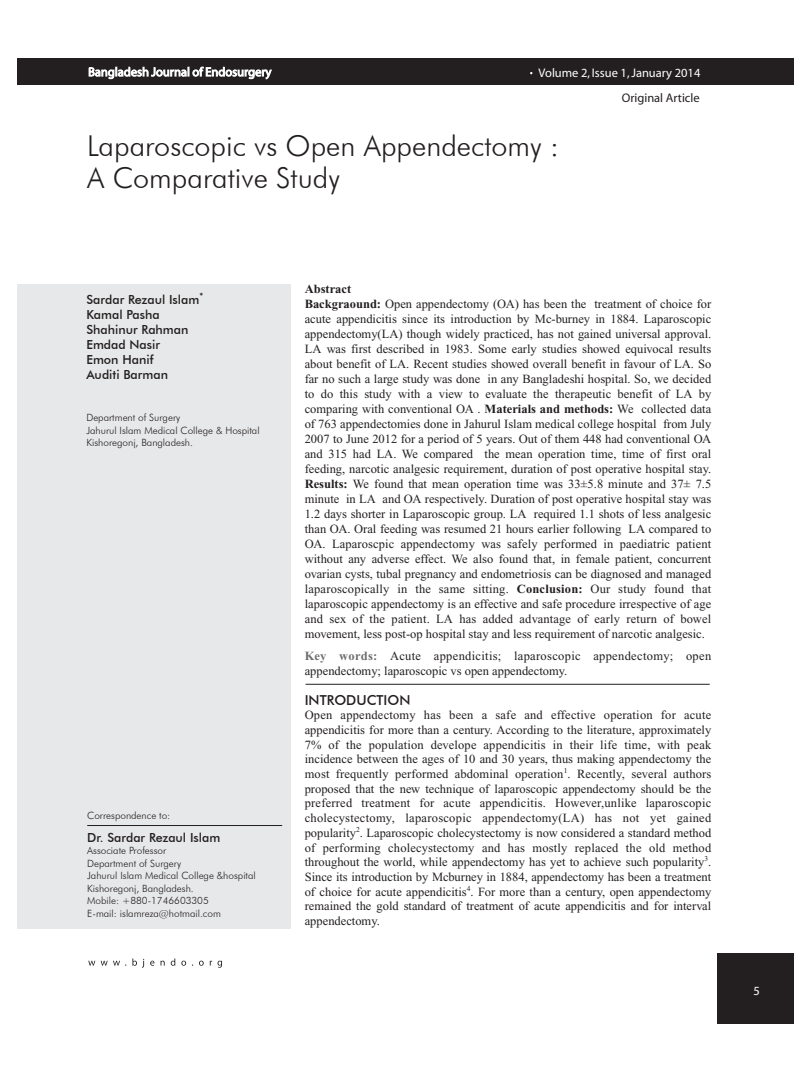
<style>
.page{position:relative;width:810px;height:1080px;background:#fff}
.page>*{position:absolute;margin:0;border:0;box-sizing:border-box;transform-origin:0 0}
.t1{font:300 28.75px/31.2px "Futura BT";color:#231f20}
.t2{font:500 13.75px "Futura BT";color:#231f20}
.t3{font:12.5px/15px "Times New Roman";color:#231f20}
.t4{font:12.5px/15px "Times New Roman";letter-spacing:.025em;color:#231f20}
.t5{font:500 12.5px/15px "Futura BT";color:#231f20}
.t6{font:12.5px "Myriad";color:#fff}
.t7{font:12.5px "Myriad";color:#231f20}
.t8{font:300 10px/12.5px "Futura BT";color:#231f20}
.s1{font-weight:700}
.s2{font-weight:700;color:#6c6d70}
</style>
<div class="page">
<div style="left:17px;top:58px;width:776px;height:27px;background:#231f20"></div>
<div style="left:717px;top:954px;width:76px;height:70px;background:#231f20"></div>
<svg style="left:88px;top:961px;width:7px;height:5px"></svg>
<svg style="left:101px;top:961px;width:25px;height:5px"></svg>
<svg style="left:132px;top:959px;width:12px;height:9px"></svg>
<svg style="left:150px;top:961px;width:4px;height:5px"></svg>
<svg style="left:161px;top:961px;width:4px;height:5px"></svg>
<svg style="left:171px;top:959px;width:4px;height:7px"></svg>
<svg style="left:181px;top:961px;width:5px;height:5px"></svg>
<svg style="left:199px;top:961px;width:5px;height:5px"></svg>
<svg style="left:218px;top:961px;width:4px;height:7px"></svg>
<div style="left:17px;top:285px;width:274px;height:644px;background:#e7e8e9"></div>
<svg style="left:89px;top:67px;width:183px;height:12px"></svg>
<hr style="left:87px;top:825px;width:195px;height:1px;background:#231f20">
<hr style="left:306px;top:684px;width:404px;height:1px;background:#231f20">
<p class="t6" style="left:539px;top:66px;width:163px">Volume 2, Issue 1,January 2014</p>
<h1 class="t1" style="left:87px;top:130px;width:473px">Laparoscopic vs Open Appendectomy :<br>A Comparative Study</h1>
<p class="t7" style="left:622px;top:91px;width:79px">Original Article</p>
<p class="t5" style="left:86px;top:292px;width:118px">Sardar Rezaul Islam<sup>*<br></sup>Kamal Pasha<br>Shahinur Rahman<br>Emdad Nasir<br>Emon Hanif<br>Auditi Barman</p>
<p class="t8" style="left:86px;top:411px;width:175px">Department of Surgery<br>Jahurul Islam Medical College &amp; Hospital<br>Kishoregonj, Bangladesh.</p>
<p class="t8" style="left:87px;top:809px;width:85px">Correspondence to:</p>
<p class="t5" style="left:87px;top:829px;width:135px">Dr. Sardar Rezaul Islam</p>
<p class="t8" style="left:87px;top:844px;width:170px">Associate Professor<br>Department of Surgery<br>Jahurul Islam Medical College &amp;hospital<br>Kishoregonj, Bangladesh.<br>Mobile: +880-1746603305<br>E-mail: islamreza@hotmail.com</p>
<p class="t3" style="left:305px;top:282px;width:408px"><span class="s1">Abstract<br>Backgraound:</span> Open appendectomy (OA) has been the treatment of choice for acute appendicitis since its introduction by Mc-burney in 1884. Laparoscopic appendectomy(LA) though widely practiced, has not gained universal approval.<br>LA was first described in 1983. Some early studies showed equivocal results about benefit of LA. Recent studies showed overall benefit in favour of LA. So far no such a large study was done in any Bangladeshi hospital. So, we decided to do this study with a view to evaluate the therapeutic benefit of LA by comparing with conventional OA . <span class="s1">Materials and methods:</span> We collected data of 763 appendectomies done in Jahurul Islam medical college hospital from July 2007 to June 2012 for a period of 5 years. Out of them 448 had conventional OA and 315 had LA. We compared the mean operation time, time of first oral feeding, narcotic analgesic requirement, duration of post operative hospital stay.<br><span class="s1">Results:</span> We found that mean operation time was 33±5.8 minute and 37± 7.5 minute in LA and OA respectively. Duration of post operative hospital stay was 1.2 days shorter in Laparoscopic group. LA required 1.1 shots of less analgesic than OA. Oral feeding was resumed 21 hours earlier following LA compared to OA. Laparoscpic appendectomy was safely performed in paediatric patient without any adverse effect. We also found that, in female patient, concurrent ovarian cysts, tubal pregnancy and endometriosis can be diagnosed and managed laparoscopically in the same sitting. <span class="s1">Conclusion:</span> Our study found that laparoscopic appendectomy is an effective and safe procedure irrespective of age and sex of the patient. LA has added advantage of early return of bowel movement, less post-op hospital stay and less requirement of narcotic analgesic.</p>
<p class="t4" style="left:305px;top:648px;width:408px"><span class="s2">Key words:</span> Acute appendicitis; laparoscopic appendectomy; open appendectomy; laparoscopic vs open appendectomy.</p>
<p class="t2" style="left:305px;top:691px;width:107px">INTRODUCTION</p>
<p class="t3" style="left:305px;top:708px;width:408px;text-align:justify">Open appendectomy has been a safe and effective operation for acute appendicitis for more than a century. According to the literature, approximately 7% of the population develope appendicitis in their life time, with peak incidence between the ages of 10 and 30 years, thus making appendectomy the most frequently performed abdominal operation<sup>1</sup>. Recently, several authors proposed that the new technique of laparoscopic appendectomy should be the preferred treatment for acute appendicitis. However,unlike laparoscopic cholecystectomy, laparoscopic appendectomy(LA) has not yet gained popularity<sup>2</sup>. Laparoscopic cholecystectomy is now considered a standard method of performing cholecystectomy and has mostly replaced the old method throughout the world, while appendectomy has yet to achieve such popularity<sup>3</sup>.<br>Since its introduction by Mcburney in 1884, appendectomy has been a treatment of choice for acute appendicitis<sup>4</sup>. For more than a century, open appendectomy remained the gold standard of treatment of acute appendicitis and for interval appendectomy.</p>
<p class="t6" style="left:753px;top:985px;width:8px">5</p>
</div>
